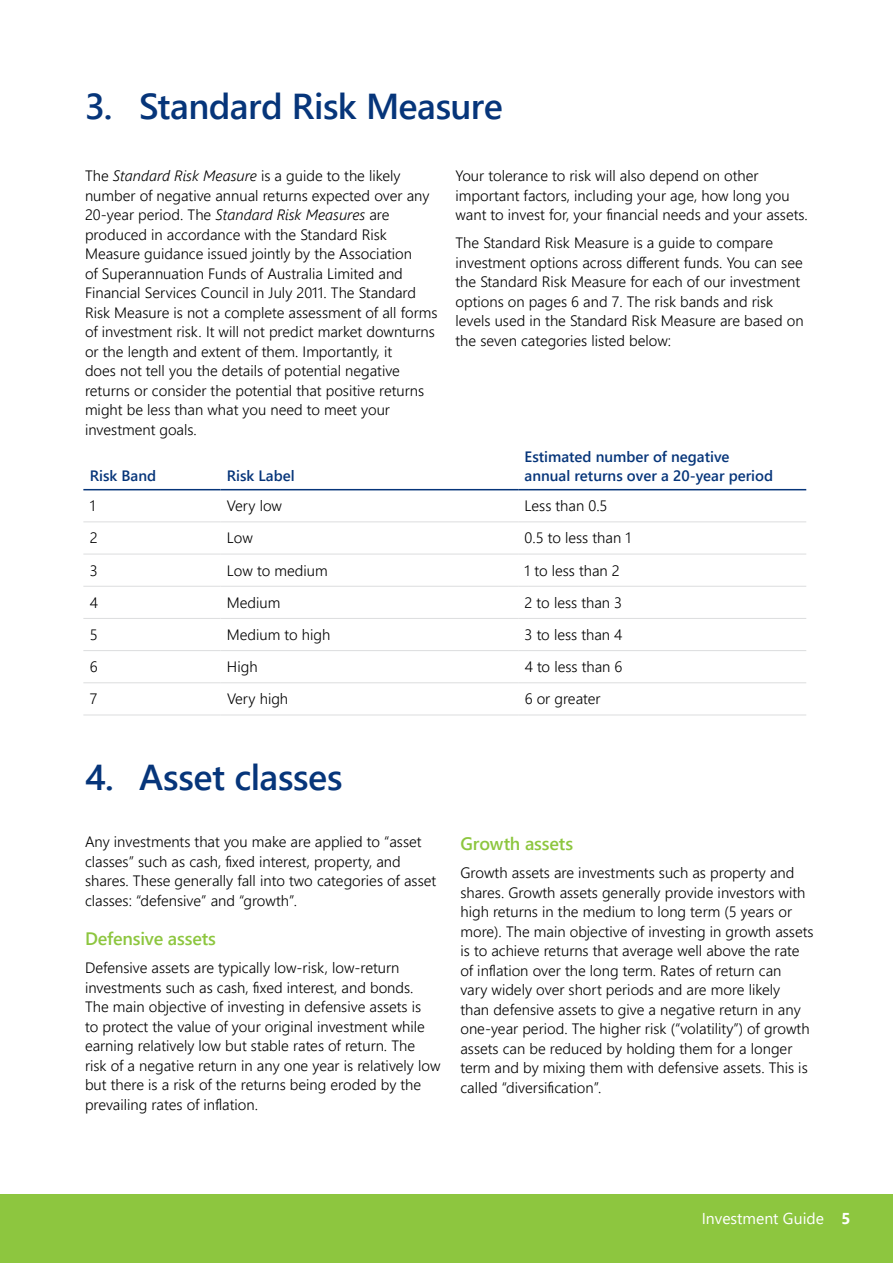
<style>
.page{position:relative;width:893px;height:1263px;background:#fff}
.page>*{position:absolute;margin:0;border:0;box-sizing:border-box;transform-origin:0 0}
.t1{font:600 36px "Segoe UI";letter-spacing:-.015em;color:#06357a}
.t2{font:600 18px "Segoe UI";letter-spacing:-.01em;color:#8dc63f}
.t3{font:15.75px "Segoe UI";color:#fff}
.t4{font:300 15px/19.5px "Segoe UI";color:#000}
.t5{font:600 15px/19.5px "Segoe UI";color:#06357a}
.s1{font-style:italic}
.s2{font-weight:700}
</style>
<div class="page">
<div style="left:0;top:1194px;width:893px;height:69px;background:#8dc63f"></div>
<hr style="left:83px;top:554px;width:137px;height:1px;background:#dcddde">
<hr style="left:220px;top:554px;width:298px;height:1px;background:#dcddde">
<hr style="left:518px;top:554px;width:288px;height:1px;background:#dcddde">
<hr style="left:83px;top:618px;width:137px;height:1px;background:#dcddde">
<hr style="left:220px;top:618px;width:298px;height:1px;background:#dcddde">
<hr style="left:518px;top:618px;width:288px;height:1px;background:#dcddde">
<hr style="left:83px;top:650px;width:137px;height:1px;background:#dcddde">
<hr style="left:220px;top:650px;width:298px;height:1px;background:#dcddde">
<hr style="left:518px;top:650px;width:288px;height:1px;background:#dcddde">
<hr style="left:83px;top:682px;width:137px;height:1px;background:#dcddde">
<hr style="left:220px;top:682px;width:298px;height:1px;background:#dcddde">
<hr style="left:518px;top:682px;width:288px;height:1px;background:#dcddde">
<hr style="left:83px;top:715px;width:137px;height:1px;background:#dcddde">
<hr style="left:220px;top:715px;width:298px;height:1px;background:#dcddde">
<hr style="left:518px;top:715px;width:288px;height:1px;background:#dcddde">
<hr style="left:83px;top:522px;width:137px;height:1px;background:#dcddde">
<hr style="left:220px;top:522px;width:298px;height:1px;background:#dcddde">
<hr style="left:518px;top:522px;width:288px;height:1px;background:#dcddde">
<hr style="left:83px;top:586px;width:137px;height:1px;background:#dcddde">
<hr style="left:220px;top:586px;width:298px;height:1px;background:#dcddde">
<hr style="left:518px;top:586px;width:288px;height:1px;background:#dcddde">
<hr style="left:83px;top:489px;width:137px;height:1px;background:#06357a">
<hr style="left:220px;top:489px;width:298px;height:1px;background:#06357a">
<hr style="left:518px;top:489px;width:288px;height:1px;background:#06357a">
<h1 class="t1" style="left:85px;top:72px;width:419px">3. Standard Risk Measure</h1>
<p class="t4" style="left:85px;top:164px;width:354px">The <span class="s1">Standard Risk Measure</span> is a guide to the likely number of negative annual returns expected over any 20-year period. The <span class="s1">Standard Risk Measures</span> are produced in accordance with the Standard Risk Measure guidance issued jointly by the Association<br>of Superannuation Funds of Australia Limited and Financial Services Council in July 2011. The Standard Risk Measure is not a complete assessment of all forms of investment risk. It will not predict market downturns or the length and extent of them. Importantly, it<br>does not tell you the details of potential negative returns or consider the potential that positive returns might be less than what you need to meet your investment goals.</p>
<p class="t4" style="left:455px;top:164px;width:354px">Your tolerance to risk will also depend on other important factors, including your age, how long you want to invest for, your financial needs and your assets.</p>
<p class="t4" style="left:455px;top:231px;width:350px">The Standard Risk Measure is a guide to compare investment options across different funds. You can see the Standard Risk Measure for each of our investment options on pages 6 and 7. The risk bands and risk levels used in the Standard Risk Measure are based on the seven categories listed below:</p>
<p class="t5" style="left:90px;top:465px;width:68px">Risk Band</p>
<p class="t5" style="left:227px;top:465px;width:69px">Risk Label</p>
<p class="t5" style="left:525px;top:445px;width:250px">Estimated number of negative annual returns over a 20-year period</p>
<p class="t4" style="left:90px;top:495px;width:7px">1</p>
<p class="t4" style="left:227px;top:495px;width:57px">Very low</p>
<p class="t4" style="left:525px;top:495px;width:84px">Less than 0.5</p>
<p class="t4" style="left:90px;top:527px;width:9px">2</p>
<p class="t4" style="left:227px;top:527px;width:28px">Low</p>
<p class="t4" style="left:525px;top:527px;width:108px">0.5 to less than 1</p>
<p class="t4" style="left:90px;top:559px;width:9px">3</p>
<p class="t4" style="left:227px;top:559px;width:102px">Low to medium</p>
<p class="t4" style="left:525px;top:559px;width:97px">1 to less than 2</p>
<p class="t4" style="left:90px;top:591px;width:10px">4</p>
<p class="t4" style="left:227px;top:591px;width:55px">Medium</p>
<p class="t4" style="left:525px;top:591px;width:99px">2 to less than 3</p>
<p class="t4" style="left:90px;top:623px;width:9px">5</p>
<p class="t4" style="left:227px;top:623px;width:105px">Medium to high</p>
<p class="t4" style="left:525px;top:623px;width:99px">3 to less than 4</p>
<p class="t4" style="left:90px;top:656px;width:9px">6</p>
<p class="t4" style="left:227px;top:656px;width:32px">High</p>
<p class="t4" style="left:525px;top:656px;width:99px">4 to less than 6</p>
<p class="t4" style="left:90px;top:688px;width:9px">7</p>
<p class="t4" style="left:227px;top:688px;width:63px">Very high</p>
<p class="t4" style="left:525px;top:688px;width:77px">6 or greater</p>
<h1 class="t1" style="left:85px;top:743px;width:259px">4. Asset classes</h1>
<p class="t4" style="left:85px;top:831px;width:353px">Any investments that you make are applied to “asset classes” such as cash, fixed interest, property, and shares. These generally fall into two categories of asset classes: “defensive” and “growth”.</p>
<p class="t2" style="left:85px;top:922px;width:132px">Defensive assets</p>
<p class="t4" style="left:85px;top:957px;width:357px">Defensive assets are typically low-risk, low-return investments such as cash, fixed interest, and bonds.<br>The main objective of investing in defensive assets is<br>to protect the value of your original investment while earning relatively low but stable rates of return. The<br>risk of a negative return in any one year is relatively low but there is a risk of the returns being eroded by the prevailing rates of inflation.</p>
<p class="t2" style="left:460px;top:827px;width:114px">Growth assets</p>
<p class="t4" style="left:460px;top:862px;width:355px">Growth assets are investments such as property and shares. Growth assets generally provide investors with high returns in the medium to long term (5 years or more). The main objective of investing in growth assets is to achieve returns that average well above the rate of inflation over the long term. Rates of return can<br>vary widely over short periods and are more likely<br>than defensive assets to give a negative return in any one-year period. The higher risk (“volatility”) of growth assets can be reduced by holding them for a longer term and by mixing them with defensive assets. This is called “diversification”.</p>
<p class="t3" style="left:619px;top:1203px;width:206px">Product Disclosure Sta ement</p>
<p class="t3" style="left:702px;top:1203px;width:150px">Investment Guide <span class="s2">5</span></p>
</div>
